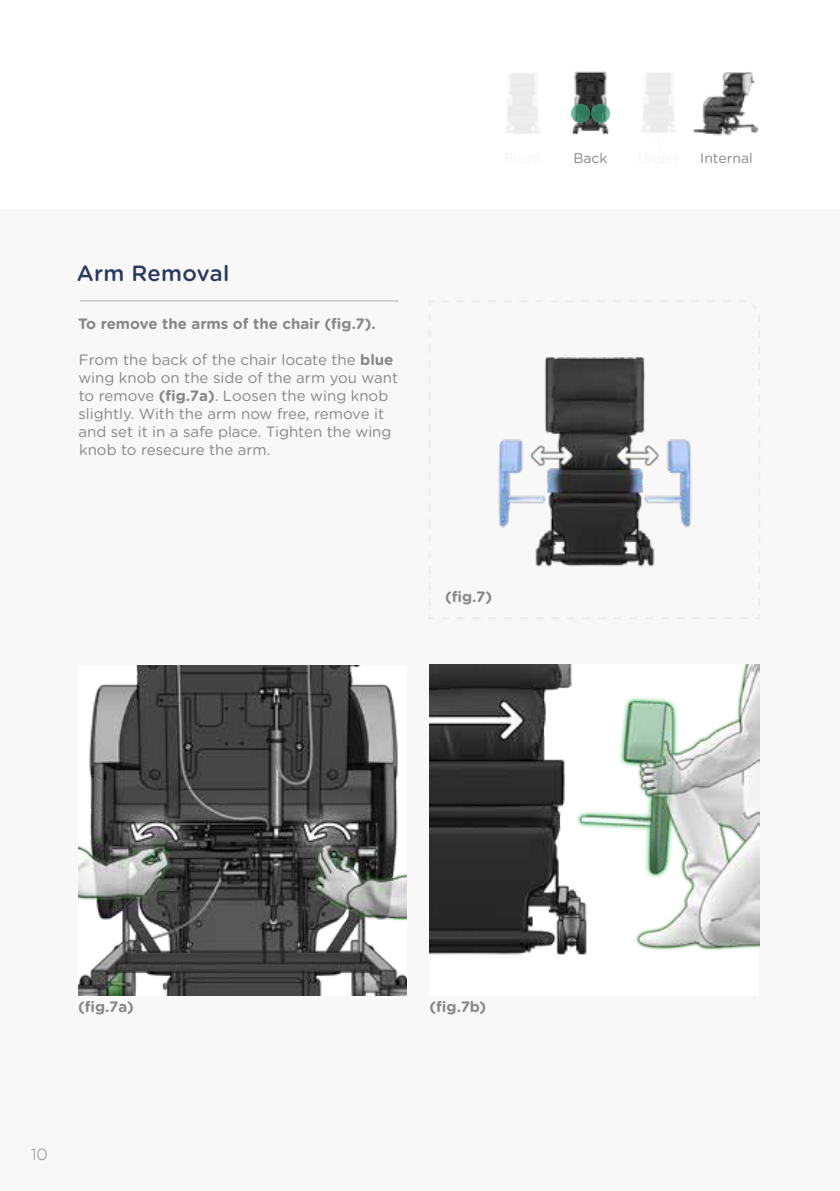
<style>
.page{position:relative;width:840px;height:1191px;background:#fff}
.page>*{position:absolute;margin:0;border:0;box-sizing:border-box;transform-origin:0 0}
.t1{font:500 22px "Gotham Rnd";letter-spacing:.015em;color:#2a3a5e}
.t2{font:300 16px "Gotham Rnd";color:#878787}
.t3{font:15px/18px "Gotham Rnd";color:#878787}
.t4{font:700 15px "Gotham Rnd";color:#878787}
.t5{font:14px "Gotham Rnd";color:#878787}
.s1{font-weight:700}
</style>
<div class="page">
<svg style="left:428px;top:300px;width:332px;height:319px"></svg>
<img style="left:429px;top:664px;width:329px;height:291px">
<img style="left:78px;top:665px;width:328px;height:330px">
<hr style="left:80px;top:300px;width:318px;height:1px;background:#b3b2b2">
<img style="left:505px;top:71px;width:254px;height:65px">
<svg style="left:650px;top:134px;width:16px;height:2px"></svg>
<svg style="left:590px;top:104px;width:19px;height:19px"></svg>
<svg style="left:570px;top:104px;width:20px;height:19px"></svg>
<h1 class="t1" style="left:77px;top:257px;width:154px">Arm Removal</h1>
<p class="t4" style="left:78px;top:313px;width:299px">To remove the arms of the chair (fig.7).</p>
<p class="t3" style="left:78px;top:350px;width:321px">From the back of the chair locate the <span class="s1">blue </span>wing knob on the side of the arm you want to remove <span class="s1">(fig.7a)</span>. Loosen the wing knob slightly. With the arm now free, remove it and set it in a safe place. Tighten the wing knob to resecure the arm.</p>
<p class="t4" style="left:445px;top:585px;width:48px">(fig.7)</p>
<p class="t5" style="left:573px;top:148px;width:36px">Back</p>
<p class="t5" style="left:699px;top:148px;width:54px">Internal</p>
<p class="t4" style="left:78px;top:995px;width:57px">(fig.7a)</p>
<p class="t4" style="left:429px;top:995px;width:58px">(fig.7b)</p>
<p class="t2" style="left:31px;top:1143px;width:18px">10</p>
</div>
